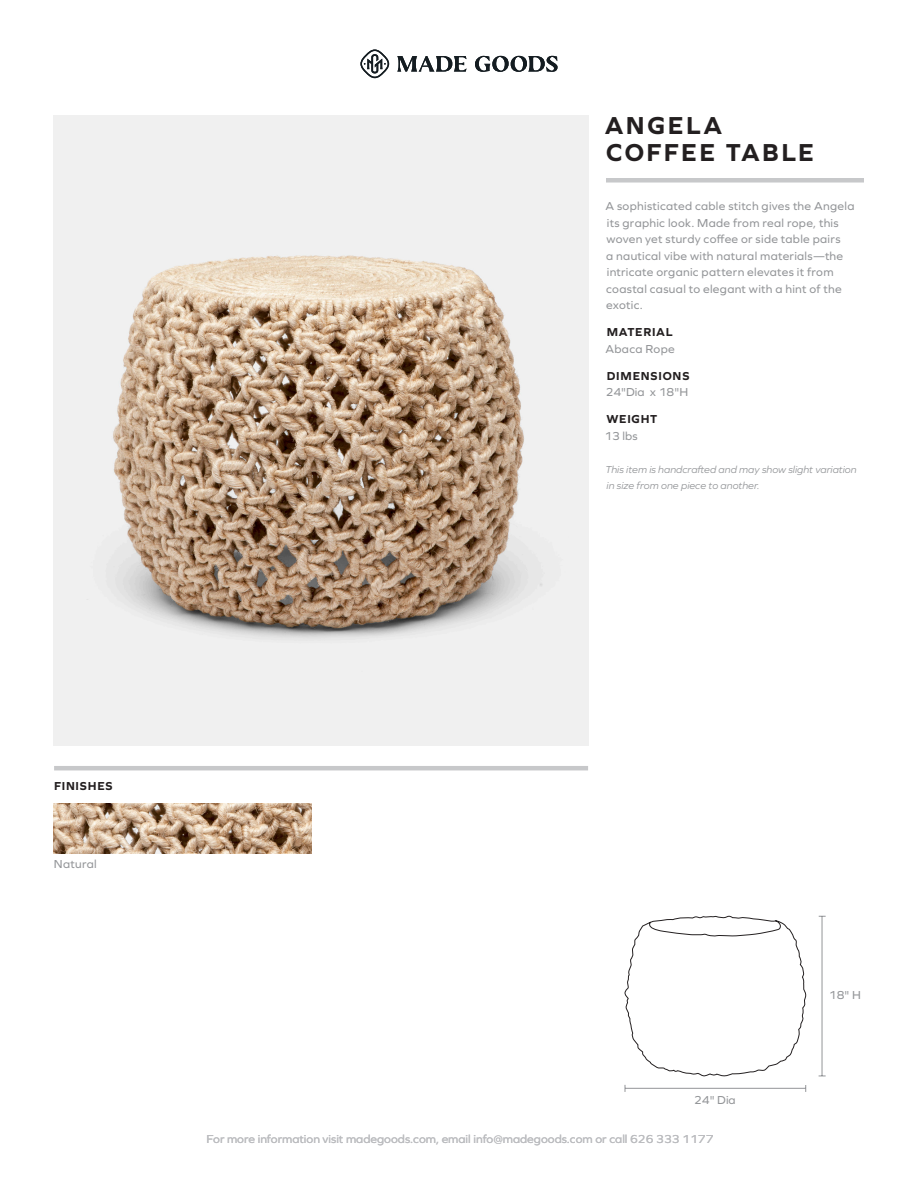
<style>
.page{position:relative;width:918px;height:1188px;background:#fff}
.page>*{position:absolute;margin:0;border:0;box-sizing:border-box;transform-origin:0 0}
.t1{font:700 25.5px "Graphie";letter-spacing:.095em;color:#231f20}
.t2{font:12px/16.5px "Graphie";letter-spacing:.025em;color:#939598}
.t3{font:12px "Graphie";color:#bcbdc0}
.t4{font:700 12px "Graphie";letter-spacing:.065em;color:#231f20}
.t5{font:italic 10.5px/16.5px "Graphie";color:#939598}
</style>
<div class="page">
<div style="left:606px;top:178px;width:258px;height:5px;background:#c7c8ca"></div>
<svg style="left:397px;top:56px;width:161px;height:16px"></svg>
<svg style="left:360px;top:50px;width:29px;height:28px"></svg>
<hr style="left:54px;top:766px;width:534px;height:4px;background:#c7c8ca">
<img style="left:54px;top:116px;width:534px;height:629px">
<img style="left:54px;top:803px;width:258px;height:51px">
<hr style="left:822px;top:916px;width:1px;height:160px;background:#939598">
<hr style="left:625px;top:1088px;width:181px;height:1px;background:#939598">
<svg style="left:624px;top:916px;width:182px;height:161px"></svg>
<p class="t1" style="left:605px;top:110px;width:119px">ANGELA</p>
<p class="t1" style="left:606px;top:137px;width:209px">COFFEE TABLE</p>
<p class="t2" style="left:606px;top:198px;width:251px">A sophisticated cable stitch gives the Angela its graphic look. Made from real rope, this woven yet sturdy coffee or side table pairs<br>a nautical vibe with natural materials—the intricate organic pattern elevates it from coastal casual to elegant with a hint of the exotic.</p>
<p class="t4" style="left:607px;top:325px;width:67px">MATERIAL</p>
<p class="t2" style="left:606px;top:340px;width:71px">Abaca Rope</p>
<p class="t4" style="left:607px;top:369px;width:84px">DIMENSIONS</p>
<p class="t2" style="left:606px;top:384px;width:84px">24"Dia x 18"H</p>
<p class="t4" style="left:606px;top:412px;width:52px">WEIGHT</p>
<p class="t2" style="left:604px;top:427px;width:35px">13 lbs</p>
<p class="t5" style="left:605px;top:461px;width:253px">This item is handcrafted and may show slight variation in size from one piece to another.</p>
<p class="t4" style="left:54px;top:779px;width:60px">FINISHES</p>
<p class="t2" style="left:54px;top:856px;width:44px">Natural</p>
<p class="t2" style="left:694px;top:1091px;width:43px">24" Dia</p>
<p class="t3" style="left:207px;top:1132px;width:508px">For more information visit madegoods.com, email info@madegoods.com or call 626 333 1177</p>
<p class="t2" style="left:829px;top:986px;width:33px">18" H</p>
</div>
